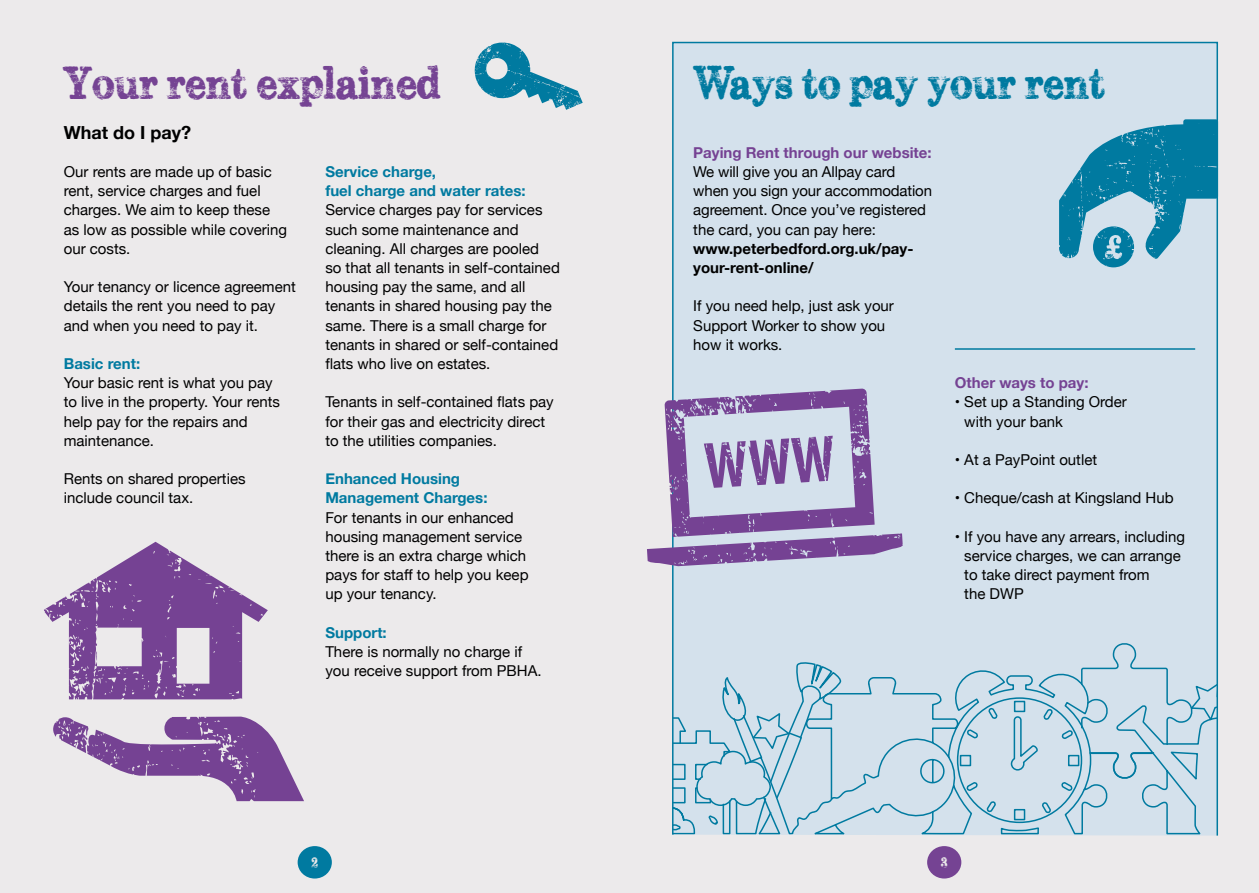
<style>
.page{position:relative;width:1259px;height:893px;background:#eceaeb}
.page>*{position:absolute;margin:0;border:0;box-sizing:border-box;transform-origin:0 0}
.t1{font:45px "Subway Novella";letter-spacing:.01em;color:#754393}
.t2{font:45px "Subway Novella";letter-spacing:.01em;color:#007aa0}
.t3{font:700 18px "Helvetica Neue";color:#000}
.t4{font:15px/19.2px "Helvetica Neue";color:#000}
.t5{font:700 15px/19.2px "Helvetica Neue";color:#007aa0}
.t6{font:700 15px/19.2px "Helvetica Neue";color:#000}
.t7{font:700 15px "Helvetica Neue";color:#754293}
.t8{font:15px "Subway Novella";color:#eceaeb}
</style>
<div class="page">
<div style="left:298px;top:846px;width:34px;height:32px;background:#007aa0;border-radius:50%"></div>
<div style="left:927px;top:846px;width:34px;height:32px;background:#754393;border-radius:50%"></div>
<div style="left:672px;top:41px;width:546px;height:795px;background:#d4e1ec"></div>
<svg style="left:647px;top:388px;width:257px;height:178px;background:#b0a3c9"></svg>
<svg style="left:475px;top:42px;width:108px;height:68px"></svg>
<svg style="left:53px;top:717px;width:251px;height:84px"></svg>
<svg style="left:44px;top:542px;width:224px;height:157px"></svg>
<svg style="left:1059px;top:119px;width:159px;height:148px;background:#5ba6c0"></svg>
<hr style="left:955px;top:348px;width:240px;height:2px;background:#007aa0">
<h1 class="t1" style="left:63px;top:57px;width:379px">Your rent explained</h1>
<h1 class="t2" style="left:693px;top:57px;width:414px">Ways to pay your rent</h1>
<p class="t3" style="left:64px;top:118px;width:129px">What do I pay?</p>
<p class="t4" style="left:64px;top:163px;width:225px">Our rents are made up of basic rent, service charges and fuel charges. We aim to keep these as low as possible while covering our costs.</p>
<p class="t4" style="left:64px;top:278px;width:233px">Your tenancy or licence agreement details the rent you need to pay and when you need to pay it.</p>
<p class="t5" style="left:64px;top:354px;width:78px">Basic rent:</p>
<p class="t4" style="left:64px;top:374px;width:218px">Your basic rent is what you pay to live in the property. Your rents help pay for the repairs and maintenance.</p>
<p class="t4" style="left:64px;top:470px;width:183px">Rents on shared properties include council tax.</p>
<p class="t5" style="left:325px;top:162px;width:202px">Service charge,<br>fuel charge and water rates:</p>
<p class="t4" style="left:325px;top:201px;width:236px">Service charges pay for services such some maintenance and cleaning. All charges are pooled<br>so that all tenants in self-contained housing pay the same, and all tenants in shared housing pay the same. There is a small charge for tenants in shared or self-contained flats who live on estates.</p>
<p class="t4" style="left:325px;top:393px;width:230px">Tenants in self-contained flats pay for their gas and electricity direct to the utilities companies.</p>
<p class="t5" style="left:325px;top:470px;width:164px">Enhanced Housing<br>Management Charges:</p>
<p class="t4" style="left:325px;top:508px;width:205px">For tenants in our enhanced housing management service there is an extra charge which pays for staff to help you keep up your tenancy.</p>
<p class="t5" style="left:325px;top:623px;width:63px">Support:</p>
<p class="t4" style="left:325px;top:643px;width:218px">There is normally no charge if you receive support from PBHA.</p>
<p class="t7" style="left:693px;top:141px;width:240px">Paying Rent through our website:</p>
<p class="t4" style="left:693px;top:163px;width:240px">We will give you an Allpay card when you sign your accommodation agreement. Once you’ve registered the card, you can pay here:</p>
<p class="t6" style="left:693px;top:239px;width:222px">www.peterbedford.org.uk/pay&shy;your-rent-online/</p>
<p class="t4" style="left:693px;top:297px;width:202px">If you need help, just ask your<br>Support Worker to show you how it works.</p>
<p class="t7" style="left:955px;top:371px;width:135px">Other ways to pay:</p>
<p class="t4" style="left:964px;top:393px;width:164px;text-indent:-9px">• Set up a Standing Order with your bank</p>
<p class="t4" style="left:955px;top:451px;width:144px">• At a PayPoint outlet</p>
<p class="t4" style="left:955px;top:489px;width:220px">• Cheque/cash at Kingsland Hub</p>
<p class="t4" style="left:964px;top:528px;width:222px;text-indent:-9px">• If you have any arrears, including service charges, we can arrange to take direct payment from<br>the DWP</p>
<p class="t8" style="left:311px;top:854px;width:8px">2</p>
<p class="t8" style="left:941px;top:854px;width:8px">3</p>
</div>
